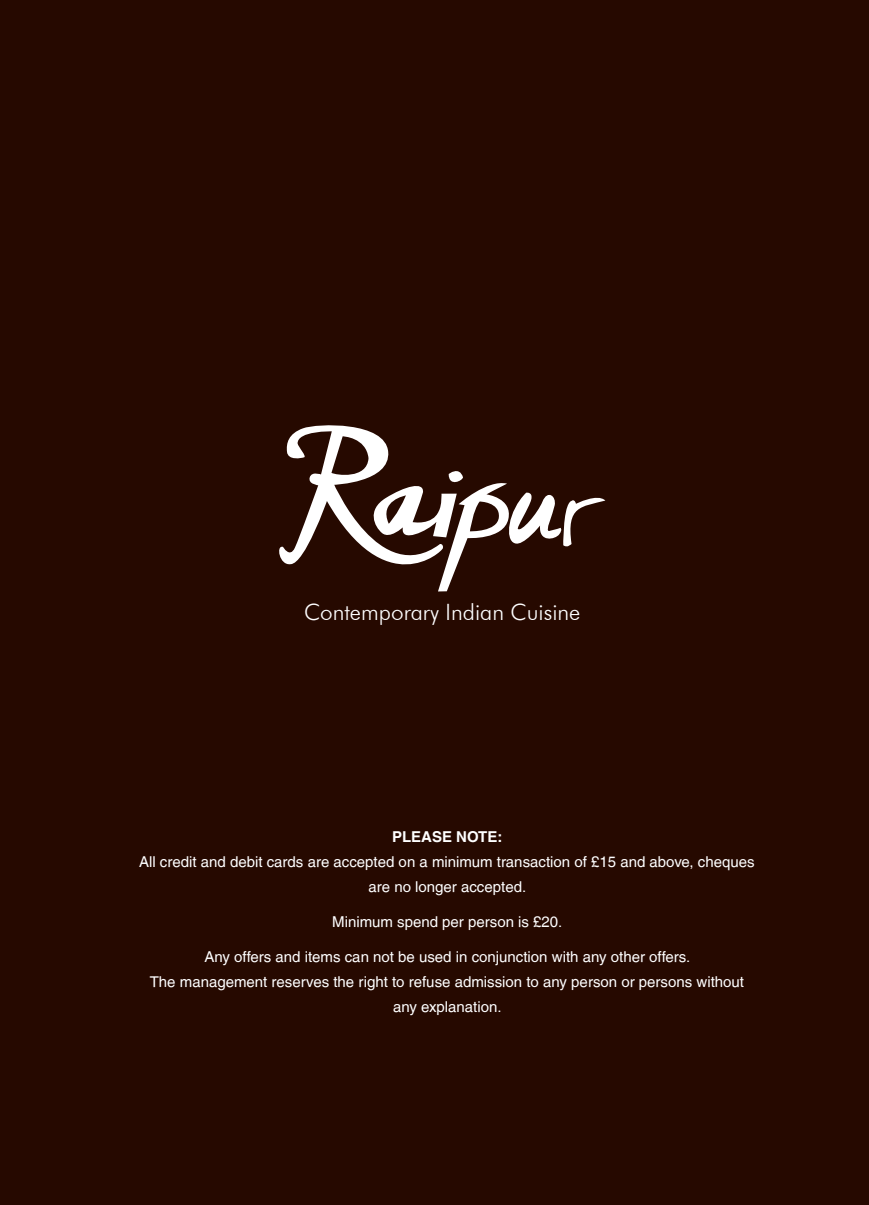
<style>
.page{position:relative;width:869px;height:1205px;background:#fff}
.page>*{position:absolute;margin:0;border:0;box-sizing:border-box;transform-origin:0 0}
.t1{font:300 22.5px "Futura BT";color:#fff}
.t2{font:15px/25px "Helvetica LT";color:#fff;text-align:center}
.t3{font:700 15px "Helvetica LT";color:#fff}
</style>
<div class="page">
<div style="left:0;top:0;width:868px;height:1205px;background:#260900"></div>
<svg style="left:279px;top:425px;width:326px;height:167px"></svg>
<h1 class="t1" style="left:304px;top:598px;width:278px">Contemporary Indian Cuisine</h1>
<p class="t3" style="left:392px;top:827px;width:112px">PLEASE NOTE:</p>
<p class="t2" style="left:139px;top:849px;width:617px">All credit and debit cards are accepted on a minimum transaction of £15 and above, cheques are no longer accepted.</p>
<p class="t2" style="left:332px;top:909px;width:231px">Minimum spend per person is £20.</p>
<p class="t2" style="left:150px;top:944px;width:595px">Any offers and items can not be used in conjunction with any other offers.<br>The management reserves the right to refuse admission to any person or persons without any explanation.</p>
</div>
